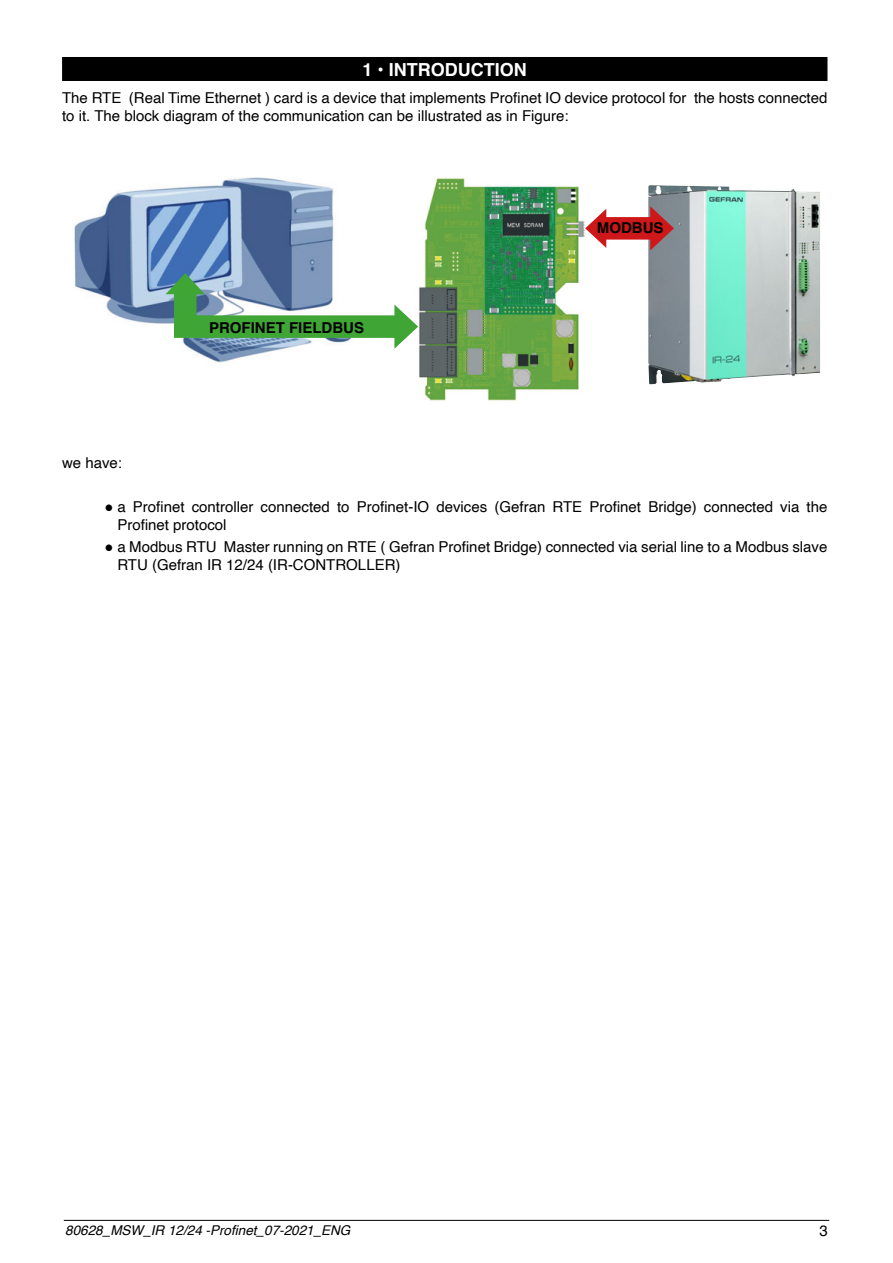
<style>
.page{position:relative;width:893px;height:1263px;background:#fff}
.page>*{position:absolute;margin:0;border:0;box-sizing:border-box;transform-origin:0 0}
.t1{font:700 18px "Helvetica";color:#fff}
.t2{font:15px/18px "Helvetica";color:#000}
.t3{font:700 15px "Helvetica";color:#000}
.t4{font:italic 13.5px "Helvetica";color:#000}
</style>
<div class="page">
<hr style="left:64px;top:1220px;width:765px;height:1px;background:#000">
<div style="left:62px;top:57px;width:765px;height:24px;background:#000"></div>
<img style="left:74px;top:177px;width:260px;height:186px">
<img style="left:419px;top:178px;width:166px;height:223px">
<img style="left:648px;top:185px;width:172px;height:199px">
<div style="left:598px;top:217px;width:62px;height:23px;background:#cd1719"></div>
<svg style="left:585px;top:209px;width:21px;height:39px"></svg>
<svg style="left:650px;top:206px;width:24px;height:44px"></svg>
<svg style="left:163px;top:263px;width:263px;height:86px"></svg>
<p class="t1" style="left:363px;top:56px;width:166px">1 • INTRODUCTION</p>
<p class="t2" style="left:62px;top:89px;width:767px">The RTE (Real Time Ethernet ) card is a device that implements Profinet IO device protocol for the hosts connected to it. The block diagram of the communication can be illustrated as in Figure:</p>
<p class="t3" style="left:209px;top:315px;width:157px">PROFINET FIELDBUS</p>
<p class="t3" style="left:597px;top:215px;width:68px">MODBUS</p>
<p class="t2" style="left:62px;top:454px;width:62px">we have:</p>
<p class="t2" style="left:117px;top:498px;width:712px;text-indent:-13px">● a Profinet controller connected to Profinet-IO devices (Gefran RTE Profinet Bridge) connected via the<br>Profinet protocol</p>
<p class="t2" style="left:117px;top:538px;width:712px;text-indent:-13px">● a Modbus RTU Master running on RTE ( Gefran Profinet Bridge) connected via serial line to a Modbus slave<br>RTU (Gefran IR 12/24 (IR-CONTROLLER)</p>
<p class="t4" style="left:65px;top:1220px;width:287px">80628_MSW_IR 12/24 -Profinet_07-2021_ENG</p>
<p class="t2" style="left:819px;top:1222px;width:10px">3</p>
</div>
